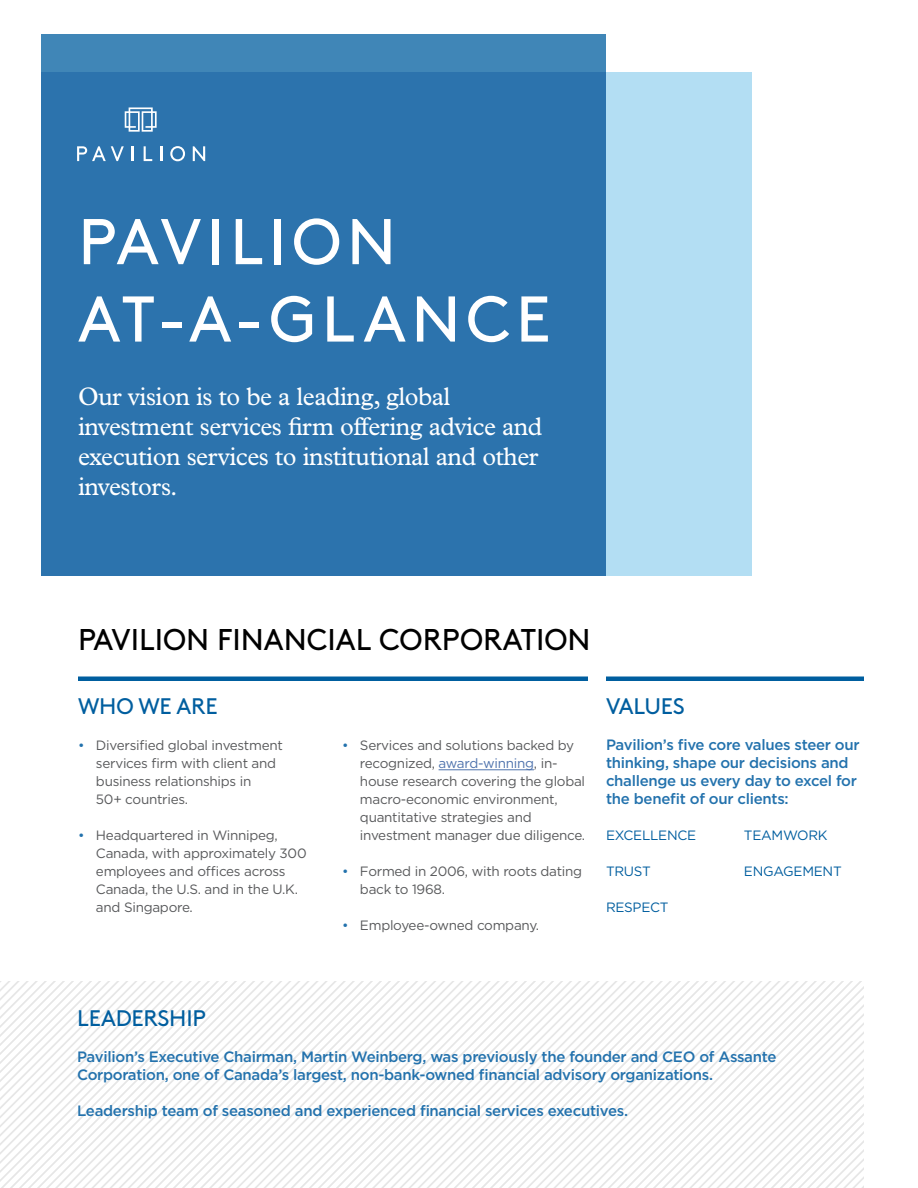
<style>
.page{position:relative;width:918px;height:1188px;background:#fff}
.page>*{position:absolute;margin:0;border:0;box-sizing:border-box;transform-origin:0 0}
.t1{font:64.5px/77.4px "Brown Pro";letter-spacing:.08em;color:#fff}
.t2{font:30px "Brown Pro";color:#000}
.t3{font:25.5px/30px "Plantin Std";letter-spacing:-.02em;color:#fff}
.t4{font:22.5px "Brown Pro";letter-spacing:-.01em;color:#005e9f}
.t5{font:500 15px/18px "Gotham";letter-spacing:-.02em;color:#2372ad}
.t6{font:13.5px/18px "Gotham";letter-spacing:-.02em;color:#58595b}
.t7{font:13.5px "Gotham";letter-spacing:-.02em;color:#005e9f}
.s1{color:#2372ad}
.s2{color:#4f73ad}
</style>
<div class="page">
<svg style="left:491px;top:981px;width:20px;height:207px"></svg>
<svg style="left:511px;top:981px;width:10px;height:207px"></svg>
<svg style="left:521px;top:981px;width:9px;height:207px"></svg>
<svg style="left:530px;top:981px;width:9px;height:207px"></svg>
<svg style="left:539px;top:981px;width:45px;height:207px"></svg>
<svg style="left:584px;top:981px;width:278px;height:207px"></svg>
<svg style="left:593px;top:986px;width:271px;height:202px"></svg>
<svg style="left:602px;top:995px;width:262px;height:193px"></svg>
<svg style="left:620px;top:1013px;width:244px;height:175px"></svg>
<svg style="left:4px;top:981px;width:18px;height:207px"></svg>
<svg style="left:301px;top:981px;width:190px;height:207px;fill:#f2f2f2"></svg>
<svg style="left:22px;top:981px;width:279px;height:207px"></svg>
<div style="left:41px;top:34px;width:565px;height:542px;background:#4086b7"></div>
<svg style="left:41px;top:72px;width:711px;height:504px;background:#4788bb"></svg>
<svg style="left:125px;top:107px;width:32px;height:25px"></svg>
<svg style="left:77px;top:146px;width:47px;height:15px"></svg>
<svg style="left:132px;top:146px;width:2px;height:15px"></svg>
<svg style="left:144px;top:146px;width:8px;height:15px"></svg>
<hr style="left:160px;top:146px;width:3px;height:15px;background:#fff">
<svg style="left:170px;top:146px;width:15px;height:15px"></svg>
<svg style="left:193px;top:146px;width:12px;height:15px"></svg>
<hr style="left:439px;top:769px;width:95px;height:1px;background:#4f73ad">
<div style="left:606px;top:676px;width:258px;height:5px;background:#005e9f"></div>
<div style="left:78px;top:676px;width:510px;height:5px;background:#005e9f"></div>
<h1 class="t1" style="left:78px;top:198px;width:474px">PAVILION<br>AT-A-GLANCE</h1>
<h3 class="t3" style="left:78px;top:381px;width:466px">Our vision is to be a leading, global investment services firm offering advice and execution services to institutional and other investors.</h3>
<h2 class="t2" style="left:78px;top:616px;width:514px">PAVILION FINANCIAL CORPORATION</h2>
<h3 class="t4" style="left:78px;top:689px;width:141px">WHO WE ARE</h3>
<p class="t6" style="left:96px;top:736px;width:188px;text-indent:-18px"><span class="s1">•</span> Diversified global investment services firm with client and business relationships in<br>50+ countries.</p>
<p class="t6" style="left:96px;top:826px;width:212px;text-indent:-18px"><span class="s1">•</span> Headquartered in Winnipeg,<br>Canada, with approximately 300 employees and offices across<br>Canada, the U.S. and in the U.K. and Singapore.</p>
<p class="t6" style="left:360px;top:736px;width:227px;text-indent:-18px"><span class="s1">•</span> Services and solutions backed by recognized, <span class="s2">award-winning</span>, in&shy;house research covering the global macro-economic environment, quantitative strategies and investment manager due diligence.</p>
<p class="t6" style="left:360px;top:862px;width:224px;text-indent:-18px"><span class="s1">•</span> Formed in 2006, with roots dating back to 1968.</p>
<p class="t6" style="left:342px;top:916px;width:199px"><span class="s1">•</span> Employee-owned company.</p>
<h3 class="t4" style="left:606px;top:689px;width:80px">VALUES</h3>
<p class="t5" style="left:606px;top:736px;width:255px">Pavilion’s five core values steer our thinking, shape our decisions and challenge us every day to excel for the benefit of our clients:</p>
<p class="t7" style="left:606px;top:827px;width:92px">EXCELLENCE</p>
<p class="t7" style="left:606px;top:863px;width:46px">TRUST</p>
<p class="t7" style="left:606px;top:899px;width:64px">RESPECT</p>
<p class="t7" style="left:744px;top:827px;width:85px">TEAMWORK</p>
<p class="t7" style="left:744px;top:863px;width:99px">ENGAGEMENT</p>
<h3 class="t4" style="left:77px;top:1001px;width:130px">LEADERSHIP</h3>
<p class="t5" style="left:77px;top:1048px;width:701px">Pavilion’s Executive Chairman, Martin Weinberg, was previously the founder and CEO of Assante<br>Corporation, one of Canada’s largest, non-bank-owned financial advisory organizations.</p>
<p class="t5" style="left:77px;top:1102px;width:552px">Leadership team of seasoned and experienced financial services executives.</p>
</div>
